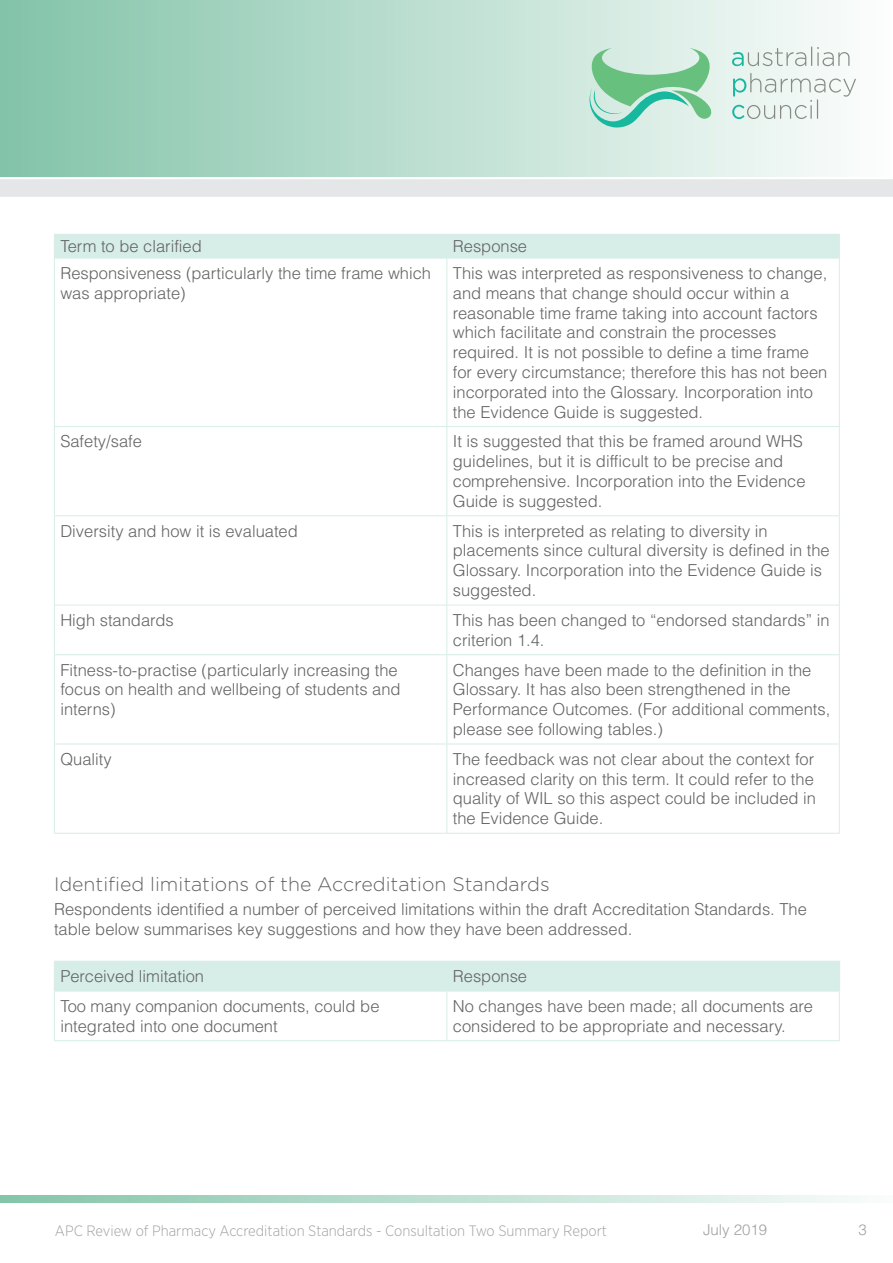
<style>
.page{position:relative;width:893px;height:1263px;background:#fff}
.page>*{position:absolute;margin:0;border:0;box-sizing:border-box;transform-origin:0 0}
.t1{font:300 19.5px "Gotham Rounded";color:#636363}
.t2{font:300 16.5px/19.8px "Helvetica LT Std";color:#636363}
.t3{font:300 15px "Gotham Narrow";color:#a1a1a1}
.t4{font:300 15px "Helvetica LT Std";color:#a1a1a1}
</style>
<div class="page">
<svg style="left:0;top:0;width:850px;height:177px;background:#b7dccd"></svg>
<svg style="left:0;top:177px;width:893px;height:20px;background:#e6e8e9"></svg>
<svg style="left:0;top:1195px;width:853px;height:8px;background:#bcded1"></svg>
<svg style="left:589px;top:48px;width:125px;height:79px;background:#a6dabe"></svg>
<svg style="left:732px;top:46px;width:117px;height:20px"></svg>
<svg style="left:732px;top:73px;width:124px;height:46px"></svg>
<hr style="left:446px;top:258px;width:1px;height:168px;background:#d7ede7">
<hr style="left:54px;top:426px;width:393px;height:1px;background:#d7ede7">
<hr style="left:447px;top:426px;width:393px;height:1px;background:#d7ede7">
<hr style="left:446px;top:427px;width:1px;height:88px;background:#d7ede7">
<hr style="left:54px;top:515px;width:393px;height:1px;background:#d7ede7">
<hr style="left:447px;top:515px;width:393px;height:1px;background:#d7ede7">
<hr style="left:446px;top:516px;width:1px;height:89px;background:#d7ede7">
<hr style="left:54px;top:605px;width:393px;height:1px;background:#d7ede7">
<hr style="left:447px;top:605px;width:393px;height:1px;background:#d7ede7">
<hr style="left:446px;top:605px;width:1px;height:49px;background:#d7ede7">
<hr style="left:54px;top:654px;width:393px;height:1px;background:#d7ede7">
<hr style="left:447px;top:654px;width:393px;height:1px;background:#d7ede7">
<hr style="left:446px;top:655px;width:1px;height:89px;background:#d7ede7">
<hr style="left:54px;top:744px;width:393px;height:1px;background:#d7ede7">
<hr style="left:447px;top:744px;width:393px;height:1px;background:#d7ede7">
<hr style="left:446px;top:744px;width:1px;height:89px;background:#d7ede7">
<div style="left:54px;top:234px;width:786px;height:24px;background:#d7ede7"></div>
<hr style="left:54px;top:258px;width:393px;height:1px;background:#d7ede7">
<hr style="left:54px;top:258px;width:1px;height:168px;background:#d7ede7">
<hr style="left:447px;top:258px;width:393px;height:1px;background:#d7ede7">
<hr style="left:839px;top:258px;width:1px;height:168px;background:#d7ede7">
<hr style="left:54px;top:427px;width:1px;height:88px;background:#d7ede7">
<hr style="left:839px;top:427px;width:1px;height:88px;background:#d7ede7">
<hr style="left:54px;top:516px;width:1px;height:89px;background:#d7ede7">
<hr style="left:839px;top:516px;width:1px;height:89px;background:#d7ede7">
<hr style="left:54px;top:605px;width:1px;height:49px;background:#d7ede7">
<hr style="left:839px;top:605px;width:1px;height:49px;background:#d7ede7">
<hr style="left:54px;top:655px;width:1px;height:89px;background:#d7ede7">
<hr style="left:839px;top:655px;width:1px;height:89px;background:#d7ede7">
<hr style="left:54px;top:744px;width:1px;height:89px;background:#d7ede7">
<hr style="left:839px;top:744px;width:1px;height:89px;background:#d7ede7">
<hr style="left:54px;top:833px;width:393px;height:1px;background:#d7ede7">
<hr style="left:447px;top:833px;width:393px;height:1px;background:#d7ede7">
<div style="left:55px;top:962px;width:784px;height:29px;background:#d7ede7"></div>
<hr style="left:446px;top:991px;width:1px;height:49px;background:#d7ede7">
<hr style="left:54px;top:1040px;width:393px;height:1px;background:#d7ede7">
<hr style="left:447px;top:1040px;width:393px;height:1px;background:#d7ede7">
<hr style="left:446px;top:961px;width:1px;height:30px;background:#d7ede7">
<hr style="left:54px;top:991px;width:1px;height:49px;background:#d7ede7">
<hr style="left:839px;top:991px;width:1px;height:49px;background:#d7ede7">
<hr style="left:54px;top:961px;width:393px;height:1px;background:#d7ede7">
<hr style="left:54px;top:961px;width:1px;height:30px;background:#d7ede7">
<hr style="left:447px;top:961px;width:393px;height:1px;background:#d7ede7">
<hr style="left:54px;top:991px;width:393px;height:1px;background:#d7ede7">
<hr style="left:447px;top:991px;width:393px;height:1px;background:#d7ede7">
<hr style="left:839px;top:961px;width:1px;height:30px;background:#d7ede7">
<p class="t2" style="left:60px;top:236px;width:143px">Term to be clarified</p>
<p class="t2" style="left:453px;top:236px;width:76px">Response</p>
<p class="t2" style="left:60px;top:263px;width:372px">Responsiveness (particularly the time frame which was appropriate)</p>
<p class="t2" style="left:453px;top:263px;width:376px">This was interpreted as responsiveness to change, and means that change should occur within a reasonable time frame taking into account factors which facilitate and constrain the processes required. It is not possible to define a time frame for every circumstance; therefore this has not been incorporated into the Glossary. Incorporation into the Evidence Guide is suggested.</p>
<p class="t2" style="left:60px;top:431px;width:83px">Safety/safe</p>
<p class="t2" style="left:453px;top:431px;width:354px">It is suggested that this be framed around WHS guidelines, but it is difficult to be precise and comprehensive. Incorporation into the Evidence Guide is suggested.</p>
<p class="t2" style="left:60px;top:521px;width:239px">Diversity and how it is evaluated</p>
<p class="t2" style="left:453px;top:521px;width:378px">This is interpreted as relating to diversity in placements since cultural diversity is defined in the Glossary. Incorporation into the Evidence Guide is suggested.</p>
<p class="t2" style="left:60px;top:610px;width:115px">High standards</p>
<p class="t2" style="left:453px;top:610px;width:378px">This has been changed to “endorsed standards” in criterion 1.4.</p>
<p class="t2" style="left:60px;top:660px;width:342px">Fitness-to-practise (particularly increasing the focus on health and wellbeing of students and interns)</p>
<p class="t2" style="left:453px;top:660px;width:379px">Changes have been made to the definition in the Glossary. It has also been strengthened in the Performance Outcomes. (For additional comments, please see following tables.)</p>
<p class="t2" style="left:60px;top:749px;width:53px">Quality</p>
<p class="t2" style="left:453px;top:749px;width:365px">The feedback was not clear about the context for increased clarity on this term. It could refer to the quality of WIL so this aspect could be included in the Evidence Guide.</p>
<p class="t1" style="left:54px;top:871px;width:497px">Identified limitations of the Accreditation Standards</p>
<p class="t2" style="left:54px;top:899px;width:754px">Respondents identified a number of perceived limitations within the draft Accreditation Standards. The table below summarises key suggestions and how they have been addressed.</p>
<p class="t2" style="left:60px;top:966px;width:145px">Perceived limitation</p>
<p class="t2" style="left:453px;top:966px;width:76px">Response</p>
<p class="t2" style="left:60px;top:996px;width:321px">Too many companion documents, could be integrated into one document</p>
<p class="t2" style="left:453px;top:996px;width:362px">No changes have been made; all documents are considered to be appropriate and necessary.</p>
<p class="t3" style="left:55px;top:1221px;width:554px">APC Review of Pharmacy Accreditation Standards - Consultation Two Summary Report</p>
<p class="t4" style="left:703px;top:1221px;width:66px">July 2019</p>
<p class="t4" style="left:858px;top:1221px;width:10px">3</p>
</div>
